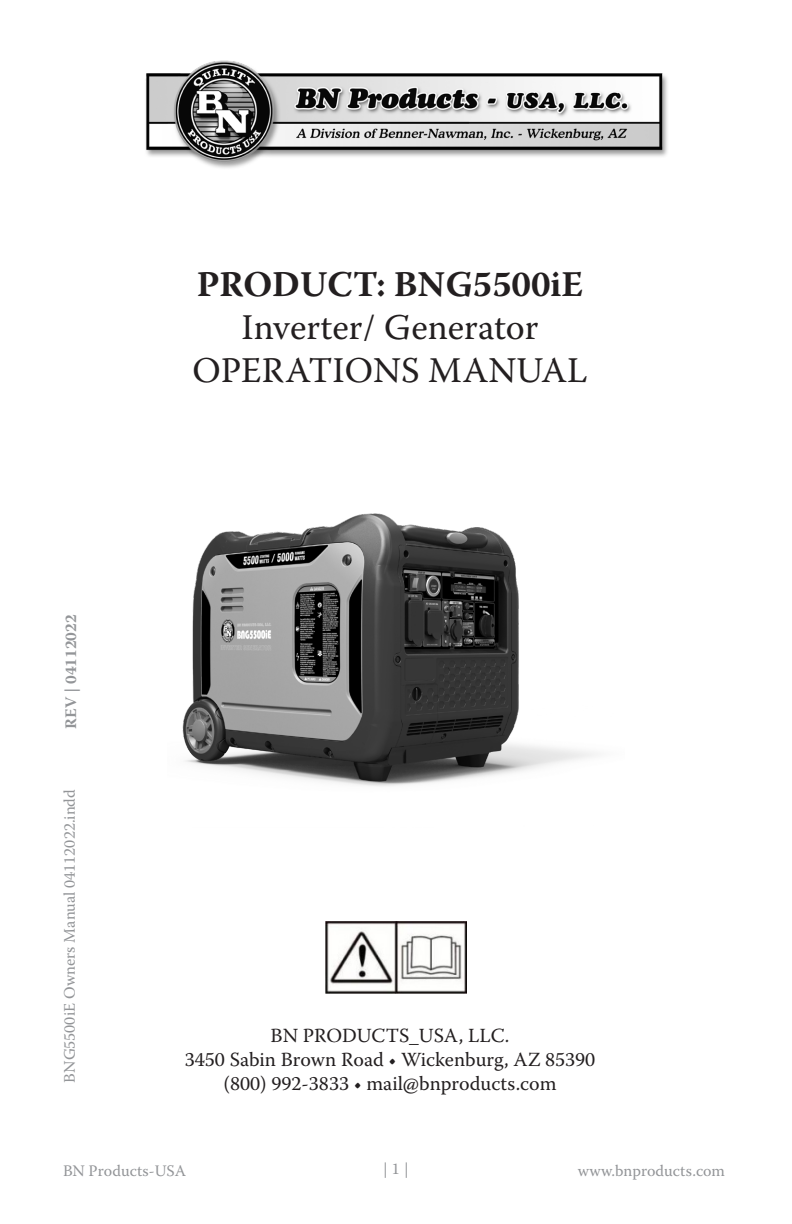
<style>
.page{position:relative;width:792px;height:1224px;background:#fff}
.page>*{position:absolute;margin:0;border:0;box-sizing:border-box;transform-origin:0 0}
.t1{font:36px/43.2px "Warnock Pro";color:#231f20;text-align:center}
.t2{font:700 36px "Warnock Pro";color:#231f20}
.t3{font:20px "Warnock Pro";color:#231f20}
.t4{font:16px "Warnock Pro";color:#939598}
.t5{font:700 16px "Warnock Pro";color:#939598}
</style>
<div class="page">
<img style="left:145px;top:60px;width:523px;height:108px">
<img style="left:325px;top:922px;width:142px;height:71px">
<img style="left:182px;top:513px;width:413px;height:273px">
<p class="t5" style="left:61px;top:729px;width:115px;rotate:-90deg">REV | 04112022</p>
<p class="t4" style="left:60px;top:1083px;width:295px;rotate:-90deg">BNG5500iE Owners Manual 04112022.indd</p>
<p class="t2" style="left:197px;top:262px;width:388px">PRODUCT: BNG5500iE</p>
<p class="t1" style="left:193px;top:305px;width:396px">Inverter/ Generator<br>OPERATIONS MANUAL</p>
<p class="t3" style="left:271px;top:1023px;width:240px">BN PRODUCTS_USA, LLC.</p>
<p class="t3" style="left:185px;top:1047px;width:412px">3450 Sabin Brown Road • Wickenburg, AZ 85390</p>
<p class="t3" style="left:224px;top:1071px;width:334px">(800) 992-3833 • mail@bnproducts.com</p>
<p class="t4" style="left:63px;top:1161px;width:125px">BN Products-USA</p>
<p class="t4" style="left:383px;top:1159px;width:28px">| 1 |</p>
<p class="t4" style="left:578px;top:1161px;width:149px">www.bnproducts.com</p>
</div>
